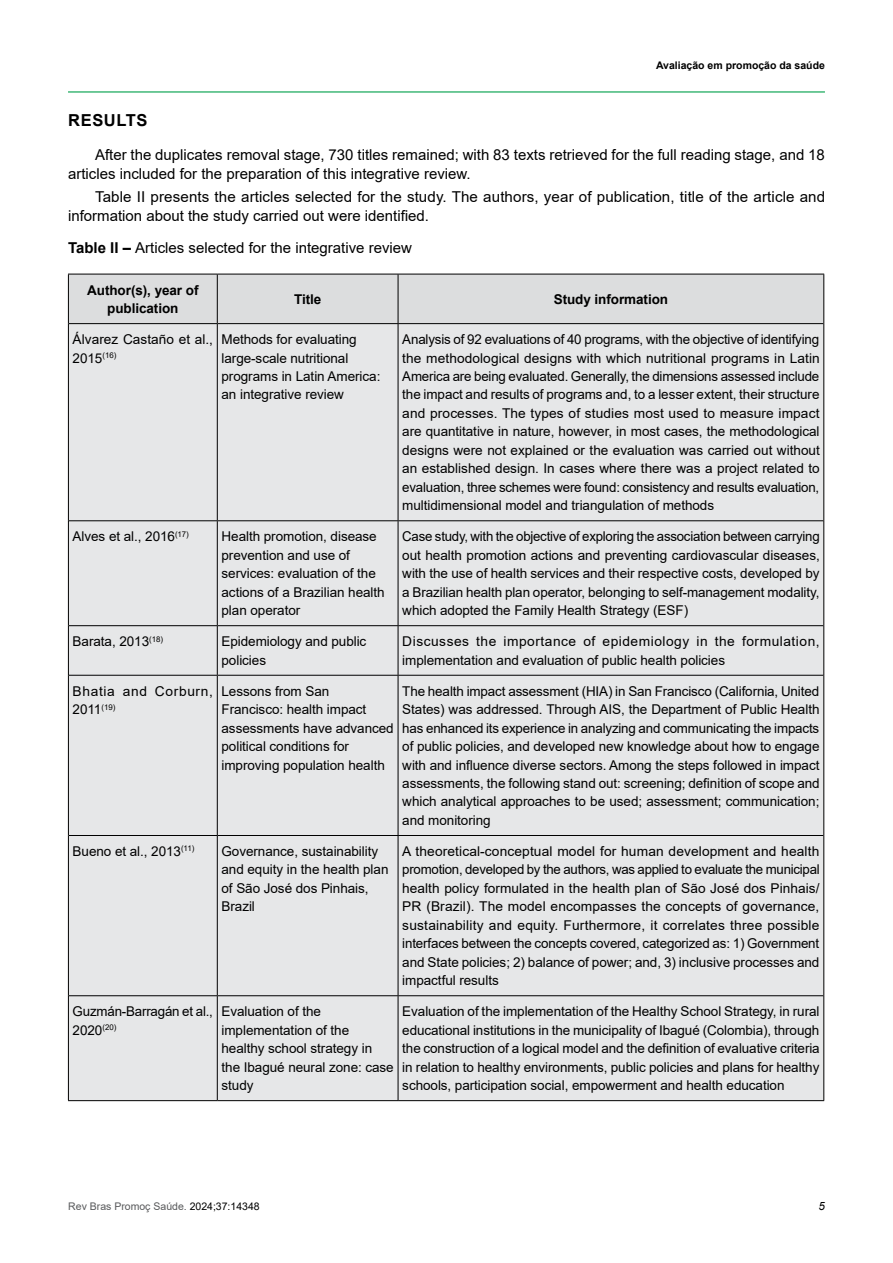
<style>
.page{position:relative;width:893px;height:1263px;background:#fff}
.page>*{position:absolute;margin:0;border:0;box-sizing:border-box;transform-origin:0 0}
.t1{font:700 16.5px "Arial";letter-spacing:.035em;color:#000}
.t2{font:15px/19.5px "Arial";color:#000}
.t3{font:13.5px/18.5px "Arial";letter-spacing:-.005em;color:#000}
.t4{font:13.5px/18.5px "Arial";letter-spacing:.035em;color:#000}
.t5{font:700 13.5px/18.5px "Arial";letter-spacing:-.005em;color:#000;text-align:center}
.t6{font:13.5px/18.5px "Arial";letter-spacing:.045em;color:#000}
.t7{font:italic 11.4px "Arial";color:#000}
.t8{font:10.5px "Arial";color:#58595b}
.t9{font:700 10.5px "Arial";color:#000}
.s1{font-weight:700}
.s2{color:#000}
</style>
<div class="page">
<hr style="left:68px;top:91px;width:757px;height:2px;background:#41b878">
<div style="left:69px;top:275px;width:754px;height:48px;background:#dcddde"></div>
<div style="left:69px;top:324px;width:754px;height:776px;background:#e6e7e8"></div>
<hr style="left:68px;top:274px;width:149px;height:1px;background:#000">
<hr style="left:217px;top:274px;width:181px;height:1px;background:#000">
<hr style="left:398px;top:274px;width:426px;height:1px;background:#000">
<hr style="left:69px;top:323px;width:148px;height:1px;background:#000">
<hr style="left:217px;top:323px;width:181px;height:1px;background:#000">
<hr style="left:398px;top:323px;width:425px;height:1px;background:#000">
<hr style="left:69px;top:520px;width:148px;height:1px;background:#000">
<hr style="left:217px;top:520px;width:181px;height:1px;background:#000">
<hr style="left:398px;top:520px;width:425px;height:1px;background:#000">
<hr style="left:69px;top:625px;width:148px;height:1px;background:#000">
<hr style="left:217px;top:625px;width:181px;height:1px;background:#000">
<hr style="left:398px;top:625px;width:425px;height:1px;background:#000">
<hr style="left:69px;top:675px;width:148px;height:1px;background:#000">
<hr style="left:217px;top:675px;width:181px;height:1px;background:#000">
<hr style="left:398px;top:675px;width:425px;height:1px;background:#000">
<hr style="left:69px;top:835px;width:148px;height:1px;background:#000">
<hr style="left:217px;top:835px;width:181px;height:1px;background:#000">
<hr style="left:398px;top:835px;width:425px;height:1px;background:#000">
<hr style="left:69px;top:995px;width:148px;height:1px;background:#000">
<hr style="left:217px;top:995px;width:181px;height:1px;background:#000">
<hr style="left:398px;top:995px;width:425px;height:1px;background:#000">
<hr style="left:68px;top:1100px;width:149px;height:1px;background:#000">
<hr style="left:217px;top:1100px;width:181px;height:1px;background:#000">
<hr style="left:398px;top:1100px;width:426px;height:1px;background:#000">
<hr style="left:68px;top:274px;width:1px;height:50px;background:#000">
<hr style="left:217px;top:274px;width:1px;height:49px;background:#000">
<hr style="left:398px;top:274px;width:1px;height:49px;background:#000">
<hr style="left:823px;top:274px;width:1px;height:50px;background:#000">
<hr style="left:68px;top:324px;width:1px;height:197px;background:#000">
<hr style="left:217px;top:324px;width:1px;height:196px;background:#000">
<hr style="left:398px;top:324px;width:1px;height:196px;background:#000">
<hr style="left:823px;top:324px;width:1px;height:197px;background:#000">
<hr style="left:68px;top:521px;width:1px;height:105px;background:#000">
<hr style="left:217px;top:521px;width:1px;height:104px;background:#000">
<hr style="left:398px;top:521px;width:1px;height:104px;background:#000">
<hr style="left:823px;top:521px;width:1px;height:105px;background:#000">
<hr style="left:68px;top:626px;width:1px;height:49px;background:#000">
<hr style="left:217px;top:626px;width:1px;height:49px;background:#000">
<hr style="left:398px;top:626px;width:1px;height:49px;background:#000">
<hr style="left:823px;top:626px;width:1px;height:49px;background:#000">
<hr style="left:68px;top:675px;width:1px;height:160px;background:#000">
<hr style="left:217px;top:676px;width:1px;height:159px;background:#000">
<hr style="left:398px;top:676px;width:1px;height:159px;background:#000">
<hr style="left:823px;top:675px;width:1px;height:160px;background:#000">
<hr style="left:68px;top:835px;width:1px;height:161px;background:#000">
<hr style="left:217px;top:836px;width:1px;height:159px;background:#000">
<hr style="left:398px;top:836px;width:1px;height:159px;background:#000">
<hr style="left:823px;top:835px;width:1px;height:161px;background:#000">
<hr style="left:68px;top:996px;width:1px;height:104px;background:#000">
<hr style="left:217px;top:996px;width:1px;height:104px;background:#000">
<hr style="left:398px;top:996px;width:1px;height:104px;background:#000">
<hr style="left:823px;top:996px;width:1px;height:104px;background:#000">
<p class="t9" style="left:656px;top:58px;width:170px">Avaliação em promoção da saúde</p>
<p class="t1" style="left:68px;top:109px;width:81px">RESULTS</p>
<p class="t2" style="left:68px;top:145px;width:758px;text-indent:27px">After the duplicates removal stage, 730 titles remained; with 83 texts retrieved for the full reading stage, and 18 articles included for the preparation of this integrative review.</p>
<p class="t2" style="left:68px;top:187px;width:759px;text-indent:27px">Table II presents the articles selected for the study. The authors, year of publication, title of the article and information about the study carried out were identified.</p>
<p class="t2" style="left:68px;top:238px;width:346px"><span class="s1">Table II –</span> Articles selected for the integrative review</p>
<p class="t5" style="left:87px;top:281px;width:113px">Author(s), year of publication</p>
<p class="t5" style="left:294px;top:290px;width:29px">Title</p>
<p class="t5" style="left:554px;top:290px;width:116px">Study information</p>
<p class="t3" style="left:73px;top:330px;width:142px">Álvarez Castaño et al.,<br>2015<sup>(16)</sup></p>
<p class="t3" style="left:222px;top:330px;width:160px">Methods for evaluating large-scale nutritional programs in Latin America: an integrative review</p>
<p class="t3" style="left:402px;top:330px;width:419px;text-align:justify">Analysis of 92 evaluations of 40 programs, with the objective of identifying the methodological designs with which nutritional programs in Latin America are being evaluated. Generally, the dimensions assessed include the impact and results of programs and, to a lesser extent, their structure and processes. The types of studies most used to measure impact are quantitative in nature, however, in most cases, the methodological designs were not explained or the evaluation was carried out without an established design. In cases where there was a project related to evaluation, three schemes were found: consistency and results evaluation, multidimensional model and triangulation of methods</p>
<p class="t3" style="left:73px;top:527px;width:118px">Alves et al., 2016<sup>(17)</sup></p>
<p class="t3" style="left:222px;top:527px;width:165px">Health promotion, disease prevention and use of services: evaluation of the actions of a Brazilian health plan operator</p>
<p class="t3" style="left:402px;top:527px;width:419px;text-align:justify">Case study, with the objective of exploring the association between carrying out health promotion actions and preventing cardiovascular diseases, with the use of health services and their respective costs, developed by a Brazilian health plan operator, belonging to self-management modality, which adopted the Family Health Strategy (ESF)</p>
<p class="t3" style="left:73px;top:632px;width:92px">Barata, 2013<sup>(18)</sup></p>
<p class="t3" style="left:222px;top:632px;width:146px">Epidemiology and public policies</p>
<p class="t4" style="left:402px;top:632px;width:419px">Discusses the importance of epidemiology in the formulation, implementation and evaluation of public health policies</p>
<p class="t6" style="left:73px;top:682px;width:142px">Bhatia and Corburn,<br>2011<sup>(19)</sup></p>
<p class="t3" style="left:222px;top:682px;width:174px">Lessons from San<br>Francisco: health impact assessments have advanced political conditions for improving population health</p>
<p class="t3" style="left:402px;top:682px;width:419px;text-align:justify">The health impact assessment (HIA) in San Francisco (California, United States) was addressed. Through AIS, the Department of Public Health has enhanced its experience in analyzing and communicating the impacts of public policies, and developed new knowledge about how to engage with and influence diverse sectors. Among the steps followed in impact assessments, the following stand out: screening; definition of scope and which analytical approaches to be used; assessment; communication; and monitoring</p>
<p class="t3" style="left:73px;top:842px;width:123px">Bueno et al., 2013<sup>(11)</sup></p>
<p class="t3" style="left:222px;top:842px;width:168px">Governance, sustainability and equity in the health plan of São José dos Pinhais,<br>Brazil</p>
<p class="t3" style="left:402px;top:842px;width:419px;text-align:justify">A theoretical-conceptual model for human development and health promotion, developed by the authors, was applied to evaluate the municipal health policy formulated in the health plan of São José dos Pinhais/ PR (Brazil). The model encompasses the concepts of governance, sustainability and equity. Furthermore, it correlates three possible interfaces between the concepts covered, categorized as: 1) Government and State policies; 2) balance of power; and, 3) inclusive processes and impactful results</p>
<p class="t3" style="left:73px;top:1002px;width:142px">Guzmán-Barragán et al.,<br>2020<sup>(20)</sup></p>
<p class="t3" style="left:222px;top:1002px;width:174px">Evaluation of the implementation of the healthy school strategy in the Ibagué neural zone: case study</p>
<p class="t3" style="left:402px;top:1002px;width:419px;text-align:justify">Evaluation of the implementation of the Healthy School Strategy, in rural educational institutions in the municipality of Ibagué (Colombia), through the construction of a logical model and the definition of evaluative criteria in relation to healthy environments, public policies and plans for healthy schools, participation social, empowerment and health education</p>
<p class="t8" style="left:68px;top:1198px;width:193px">Rev Bras Promoç Saúde. <span class="s2">2024;37:14348</span></p>
<p class="t7" style="left:819px;top:1198px;width:8px">5</p>
</div>
